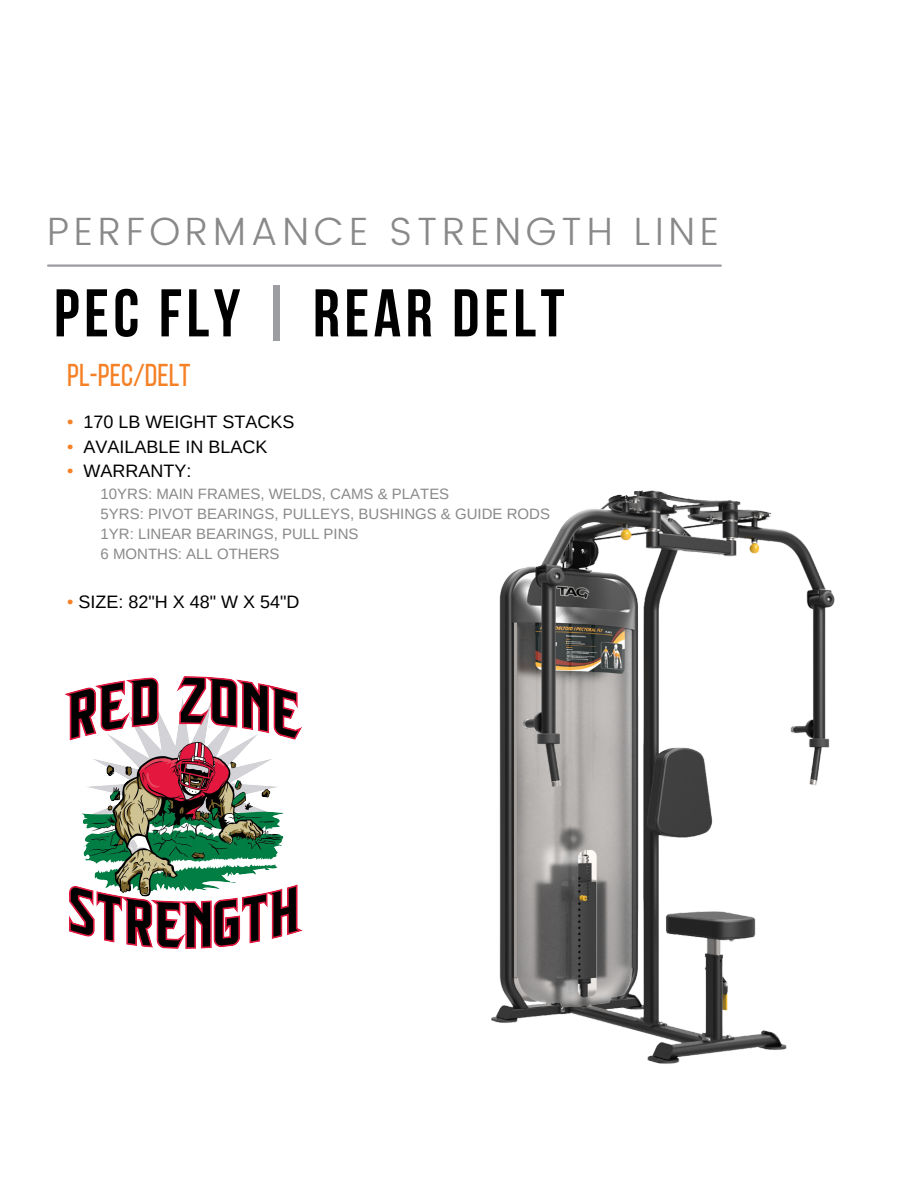
<style>
.page{position:relative;width:918px;height:1188px;background:#fff}
.page>*{position:absolute;margin:0;border:0;box-sizing:border-box;transform-origin:0 0}
.t1{font:700 67.35px "Bebas Neue";letter-spacing:.065em;color:#000}
.t2{font:300 39.45px "Poppins";letter-spacing:.12em;color:#898989}
.t3{font:31.5px "Bebas Neue";color:#f58025}
.t4{font:18px "Arimo";color:#000}
.t5{font:15px "Arimo";color:#898989}
.s1{color:#9c9da0}
.s2{color:#f58025}
</style>
<div class="page">
<hr style="left:48px;top:264px;width:673px;height:3px;background:#9c9da0">
<img style="left:491px;top:490px;width:344px;height:574px">
<img style="left:65px;top:676px;width:237px;height:272px">
<p class="t2" style="left:47px;top:209px;width:673px">PERFORMANCE STRENGTH LINE</p>
<p class="t1" style="left:54px;top:286px;width:512px">PEC FLY <span class="s1">|</span> REAR DELT</p>
<p class="t3" style="left:67px;top:363px;width:125px">PL-PEC/DELT</p>
<p class="t4" style="left:67px;top:412px;width:229px"><span class="s2">•</span> 170 LB WEIGHT STACKS</p>
<p class="t4" style="left:67px;top:436px;width:202px"><span class="s2">•</span> AVAILABLE IN BLACK</p>
<p class="t4" style="left:67px;top:461px;width:126px"><span class="s2">•</span> WARRANTY:</p>
<p class="t5" style="left:101px;top:485px;width:350px">10YRS: MAIN FRAMES, WELDS, CAMS &amp; PLATES</p>
<p class="t5" style="left:101px;top:505px;width:451px">5YRS: PIVOT BEARINGS, PULLEYS, BUSHINGS &amp; GUIDE RODS</p>
<p class="t5" style="left:101px;top:526px;width:260px">1YR: LINEAR BEARINGS, PULL PINS</p>
<p class="t5" style="left:101px;top:546px;width:180px">6 MONTHS: ALL OTHERS</p>
<p class="t4" style="left:67px;top:592px;width:234px"><span class="s2">•</span> SIZE: 82"H X 48" W X 54"D</p>
</div>
